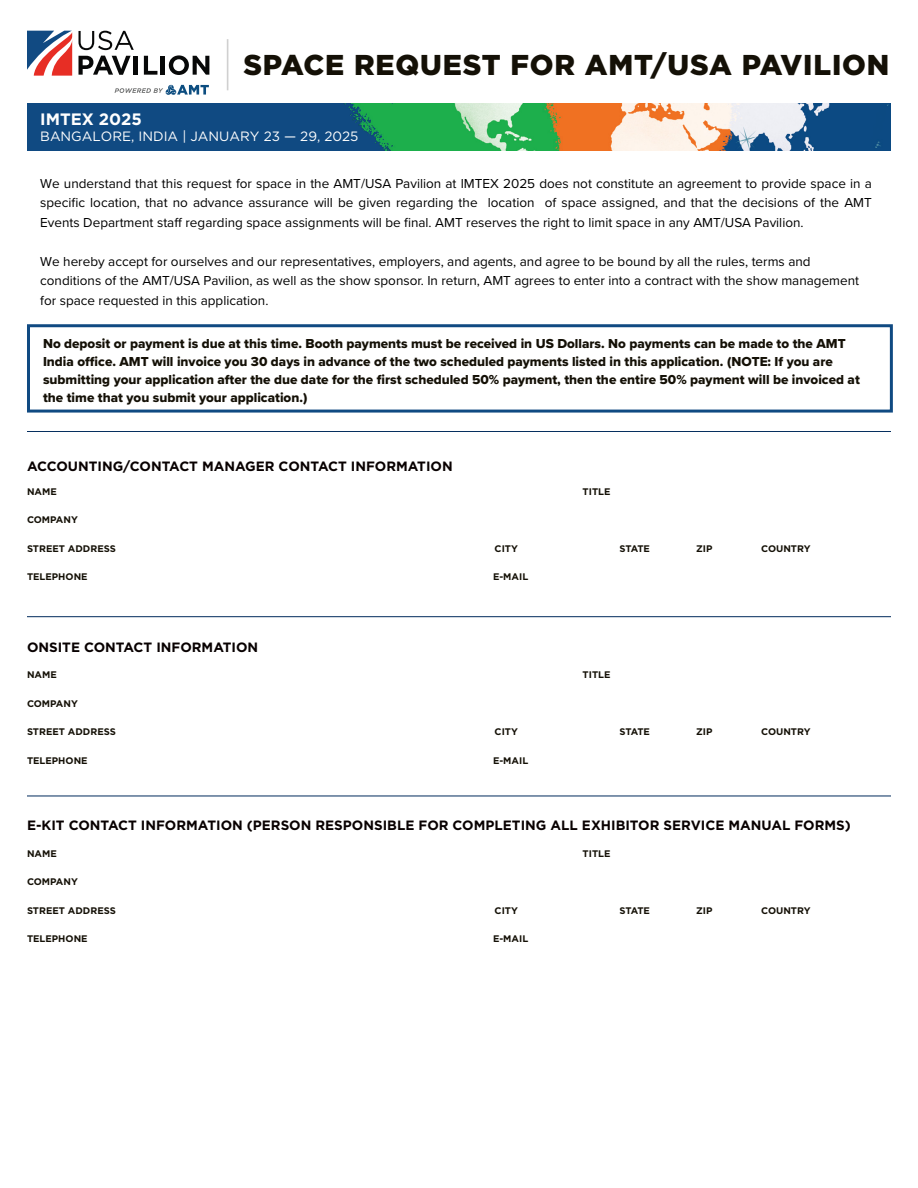
<style>
.page{position:relative;width:918px;height:1188px;background:#fff}
.page>*{position:absolute;margin:0;border:0;box-sizing:border-box;transform-origin:0 0}
.t1{font:900 28.65px "Gotham";letter-spacing:.03em;color:#141006}
.t2{font:700 16.5px "Gotham";color:#fff}
.t3{font:13.5px/19.5px "Proxima Nova";color:#000;text-align:justify}
.t4{font:13.5px/18px "Proxima Nova Extrabld";color:#141006}
.t5{font:700 13.5px "Gotham";color:#080000}
.t6{font:13.5px "Gotham";color:#fff}
.t7{font:700 9.6px "Gotham";color:#141006}
</style>
<div class="page">
<div style="left:27px;top:103px;width:864px;height:48px;background:#104a82"></div>
<img style="left:343px;top:103px;width:546px;height:48px">
<hr style="left:27px;top:431px;width:864px;height:1px;background:#002b5c">
<hr style="left:227px;top:39px;width:1px;height:51px;background:#d0d0d0">
<hr style="left:27px;top:616px;width:864px;height:1px;background:#002b5c">
<hr style="left:27px;top:796px;width:864px;height:1px;background:#002b5c">
<svg style="left:79px;top:31px;width:55px;height:19px"></svg>
<svg style="left:79px;top:56px;width:52px;height:19px"></svg>
<hr style="left:134px;top:56px;width:4px;height:19px;background:#070808">
<svg style="left:144px;top:56px;width:13px;height:19px"></svg>
<hr style="left:161px;top:56px;width:4px;height:19px;background:#070808">
<svg style="left:169px;top:55px;width:40px;height:20px"></svg>
<svg style="left:115px;top:85px;width:94px;height:10px"></svg>
<svg style="left:27px;top:31px;width:45px;height:45px"></svg>
<div style="left:27px;top:324px;width:866px;height:89px;border:3px solid #104a82"></div>
<h1 class="t1" style="left:243px;top:48px;width:648px">SPACE REQUEST FOR AMT/USA PAVILION</h1>
<p class="t2" style="left:40px;top:110px;width:103px">IMTEX 2025</p>
<p class="t6" style="left:40px;top:129px;width:320px">BANGALORE, INDIA | JANUARY 23 — 29, 2025</p>
<p class="t3" style="left:40px;top:173px;width:833px">We understand that this request for space in the AMT/USA Pavilion at IMTEX 2025 does not constitute an agreement to provide space in a specific location, that no advance assurance will be given regarding the location of space assigned, and that the decisions of the AMT Events Department staff regarding space assignments will be final. AMT reserves the right to limit space in any AMT/USA Pavilion.</p>
<p class="t3" style="left:40px;top:251px;width:820px;text-align:left">We hereby accept for ourselves and our representatives, employers, and agents, and agree to be bound by all the rules, terms and conditions of the AMT/USA Pavilion, as well as the show sponsor. In return, AMT agrees to enter into a contract with the show management for space requested in this application.</p>
<p class="t4" style="left:43px;top:335px;width:818px">No deposit or payment is due at this time. Booth payments must be received in US Dollars. No payments can be made to the AMT India office. AMT will invoice you 30 days in advance of the two scheduled payments listed in this application. (NOTE: If you are submitting your application after the due date for the first scheduled 50% payment, then the entire 50% payment will be invoiced at the time that you submit your application.)</p>
<p class="t5" style="left:27px;top:459px;width:427px">ACCOUNTING/CONTACT MANAGER CONTACT INFORMATION</p>
<p class="t7" style="left:27px;top:486px;width:31px">NAME</p>
<p class="t7" style="left:583px;top:486px;width:29px">TITLE</p>
<p class="t7" style="left:27px;top:514px;width:52px">COMPANY</p>
<p class="t7" style="left:27px;top:543px;width:90px">STREET ADDRESS</p>
<p class="t7" style="left:495px;top:543px;width:25px">CITY</p>
<p class="t7" style="left:619px;top:543px;width:32px">STATE</p>
<p class="t7" style="left:27px;top:571px;width:62px">TELEPHONE</p>
<p class="t7" style="left:493px;top:571px;width:37px">E-MAIL</p>
<p class="t5" style="left:27px;top:640px;width:233px">ONSITE CONTACT INFORMATION</p>
<p class="t7" style="left:27px;top:669px;width:31px">NAME</p>
<p class="t7" style="left:583px;top:669px;width:29px">TITLE</p>
<p class="t7" style="left:27px;top:698px;width:52px">COMPANY</p>
<p class="t7" style="left:27px;top:726px;width:90px">STREET ADDRESS</p>
<p class="t7" style="left:495px;top:726px;width:25px">CITY</p>
<p class="t7" style="left:619px;top:726px;width:32px">STATE</p>
<p class="t7" style="left:27px;top:755px;width:62px">TELEPHONE</p>
<p class="t7" style="left:493px;top:755px;width:37px">E-MAIL</p>
<p class="t7" style="left:696px;top:543px;width:18px">ZIP</p>
<p class="t7" style="left:761px;top:543px;width:51px">COUNTRY</p>
<p class="t7" style="left:696px;top:726px;width:18px">ZIP</p>
<p class="t7" style="left:761px;top:726px;width:51px">COUNTRY</p>
<p class="t5" style="left:27px;top:817px;width:825px">E-KIT CONTACT INFORMATION (PERSON RESPONSIBLE FOR COMPLETING ALL EXHIBITOR SERVICE MANUAL FORMS)</p>
<p class="t7" style="left:27px;top:848px;width:31px">NAME</p>
<p class="t7" style="left:583px;top:848px;width:29px">TITLE</p>
<p class="t7" style="left:27px;top:876px;width:52px">COMPANY</p>
<p class="t7" style="left:27px;top:905px;width:90px">STREET ADDRESS</p>
<p class="t7" style="left:495px;top:905px;width:25px">CITY</p>
<p class="t7" style="left:619px;top:905px;width:32px">STATE</p>
<p class="t7" style="left:27px;top:933px;width:62px">TELEPHONE</p>
<p class="t7" style="left:493px;top:933px;width:37px">E-MAIL</p>
<p class="t7" style="left:696px;top:905px;width:18px">ZIP</p>
<p class="t7" style="left:761px;top:905px;width:51px">COUNTRY</p>
</div>
